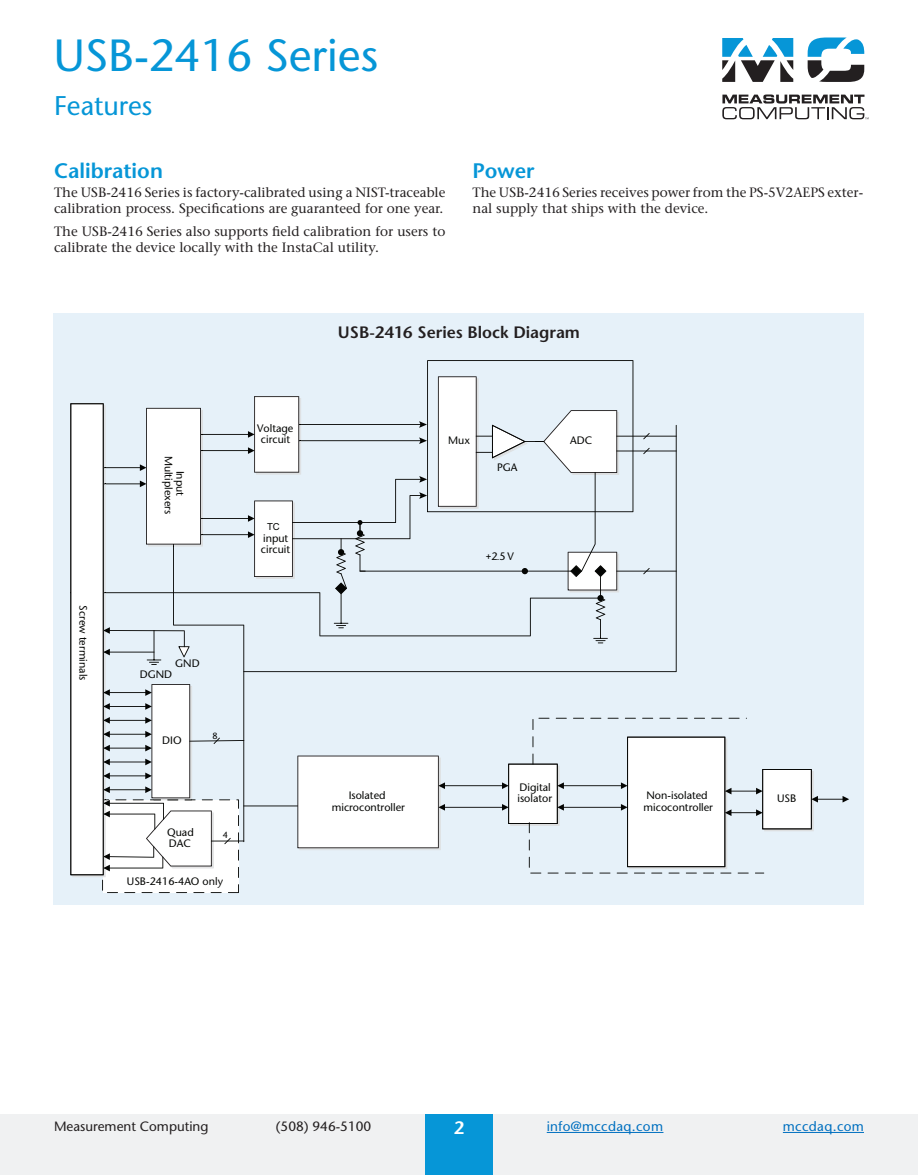
<style>
.page{position:relative;width:918px;height:1175px;background:#fff}
.page>*{position:absolute;margin:0;border:0;box-sizing:border-box;transform-origin:0 0}
.t1{font:45px "Stone Sans";color:#0696d7}
.t2{font:27px "Stone Sans";color:#0696d7}
.t3{font:600 21px "Stone Sans";color:#0696d7}
.t4{font:600 18px "Stone Sans";color:#fff}
.t5{font:600 16.5px "Stone Sans";color:#231f20}
.t6{font:13.5px/16.2px "Stone Serif";color:#231f20}
.t7{font:13.5px "Stone Sans";color:#231f20}
.t8{font:13.5px "Stone Sans";letter-spacing:.025em;color:#0070c0}
.t9{font:10.8px/11.6px "Stone Sans";color:#040503}
.t10{font:9.6px "Arial";color:#040503}
.t11{font:9px "Stone Sans";color:#040503}
.s1{font-family:"Arial";font-size:9.6px}
</style>
<div class="page">
<svg style="left:722px;top:94px;width:147px;height:25px"></svg>
<svg style="left:722px;top:38px;width:71px;height:44px"></svg>
<svg style="left:808px;top:38px;width:56px;height:44px"></svg>
<div style="left:0;top:1114px;width:918px;height:60px;background:#f0f1f2"></div>
<div style="left:425px;top:1114px;width:68px;height:60px;background:#0696d7"></div>
<hr style="left:547px;top:1132px;width:116px;height:1px;background:#0070c0">
<hr style="left:783px;top:1132px;width:81px;height:1px;background:#0070c0">
<div style="left:54px;top:313px;width:810px;height:591px;background:#e6f1f9"></div>
<svg style="left:70px;top:360px;width:779px;height:533px"></svg>
<h1 class="t1" style="left:54px;top:29px;width:326px">USB-2416 Series</h1>
<h2 class="t2" style="left:54px;top:89px;width:100px">Features</h2>
<h3 class="t3" style="left:54px;top:158px;width:110px">Calibration</h3>
<p class="t6" style="left:54px;top:184px;width:393px">The USB-2416 Series is factory-calibrated using a NIST-traceable calibration process. Specifications are guaranteed for one year.</p>
<p class="t6" style="left:54px;top:223px;width:393px">The USB-2416 Series also supports field calibration for users to calibrate the device locally with the InstaCal utility.</p>
<h3 class="t3" style="left:472px;top:158px;width:64px">Power</h3>
<p class="t6" style="left:472px;top:184px;width:392px">The USB-2416 Series receives power from the PS-5V2AEPS exter&shy;nal supply that ships with the device.</p>
<p class="t9" style="left:89px;top:605px;width:77px;rotate:90deg">Screw terminals</p>
<p class="t9" style="left:186px;top:455px;width:60px;text-align:center;rotate:90deg">Input<br>Multiplexers</p>
<p class="t9" style="left:257px;top:422px;width:38px;text-align:center">Voltage circuit</p>
<p class="t10" style="left:267px;top:520px;width:14px">TC</p>
<p class="t9" style="left:261px;top:532px;width:31px">input circuit</p>
<p class="t5" style="left:338px;top:322px;width:244px">USB-2416 Series Block Diagram</p>
<p class="t9" style="left:448px;top:435px;width:23px">Mux</p>
<p class="t9" style="left:497px;top:461px;width:22px">PGA</p>
<p class="t9" style="left:486px;top:550px;width:30px"><span class="s1">+</span>2<span class="s1">.</span>5 V</p>
<p class="t9" style="left:570px;top:435px;width:23px">ADC</p>
<p class="t9" style="left:175px;top:657px;width:26px">GND</p>
<p class="t9" style="left:140px;top:668px;width:34px">DGND</p>
<p class="t9" style="left:162px;top:734px;width:21px">DIO</p>
<p class="t11" style="left:213px;top:730px;width:7px">8</p>
<p class="t9" style="left:167px;top:826px;width:28px">Quad<br>DAC</p>
<p class="t11" style="left:223px;top:829px;width:7px">4</p>
<p class="t9" style="left:127px;top:875px;width:98px">USB-2416-4AO only</p>
<p class="t9" style="left:332px;top:789px;width:75px;text-align:center">Isolated microcontroller</p>
<p class="t9" style="left:517px;top:781px;width:36px">Digital isolator</p>
<p class="t9" style="left:644px;top:789px;width:71px">Non-isolated micocontroller</p>
<p class="t9" style="left:777px;top:792px;width:21px">USB</p>
<p class="t7" style="left:54px;top:1118px;width:156px">Measurement Computing</p>
<p class="t7" style="left:276px;top:1118px;width:97px">(508) 946-5100</p>
<h3 class="t4" style="left:454px;top:1117px;width:12px">2</h3>
<p class="t8" style="left:547px;top:1118px;width:118px">info@mccdaq.com</p>
<p class="t8" style="left:783px;top:1118px;width:83px">mccdaq.com</p>
</div>
